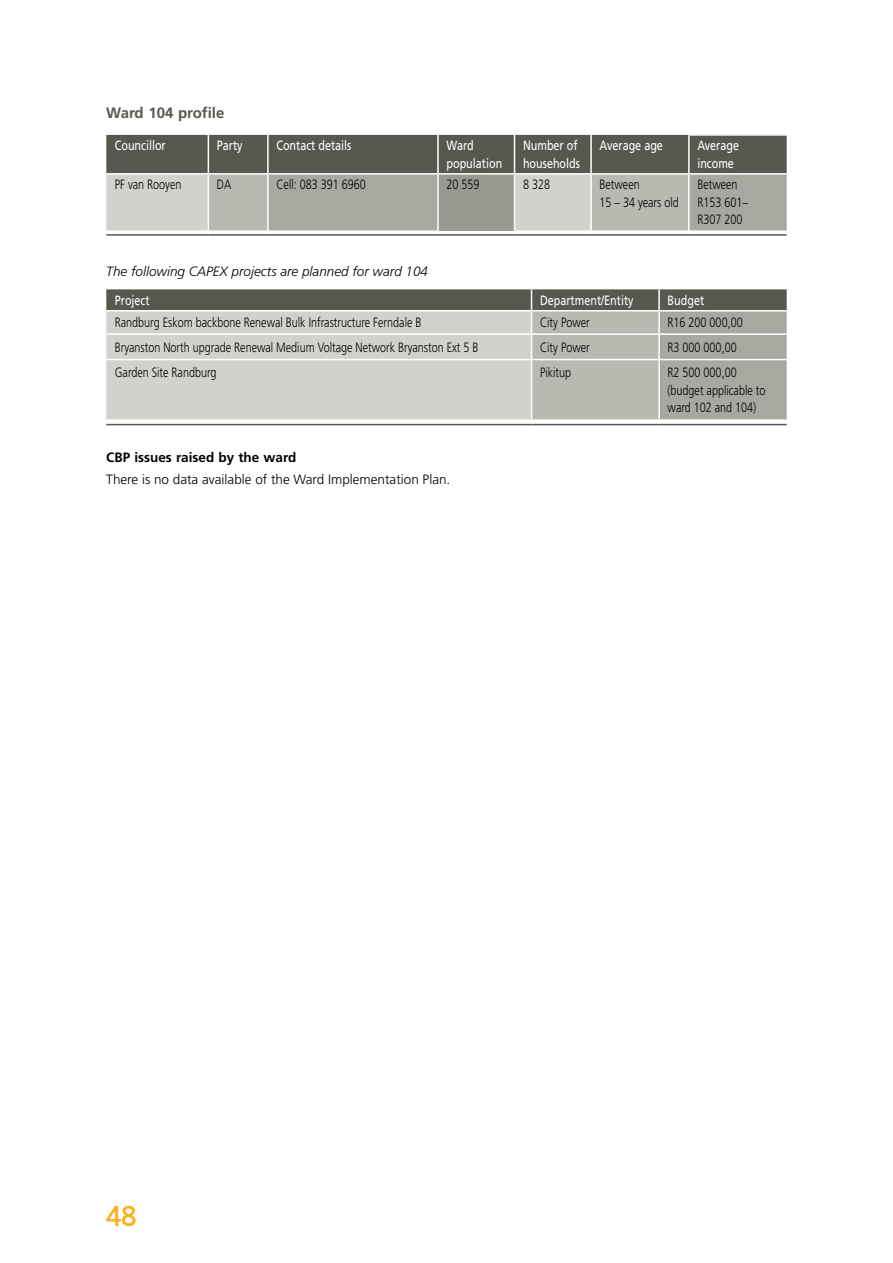
<style>
.page{position:relative;width:893px;height:1263px;background:#fff}
.page>*{position:absolute;margin:0;border:0;box-sizing:border-box;transform-origin:0 0}
.t1{font:300 27px "Frutiger";color:#fcaf17}
.t2{font:700 15px "Frutiger";color:#58584f}
.t3{font:300 13.5px/17.5px "Frutiger";color:#000;scale:.8 1}
.t4{font:13.5px/17.5px "Frutiger";color:#fff;scale:.8 1}
.t5{font:300 13.5px/21.6px "Frutiger";color:#000}
.t6{font:italic 300 13.5px/29.2px "Frutiger";color:#000}
.s1{font-weight:400;font-style:normal;color:#fff}
.s2{font-weight:700}
</style>
<div class="page">
<svg style="left:107px;top:1206px;width:28px;height:20px"></svg>
<hr style="left:106px;top:234px;width:102px;height:2px;background:#58584f">
<hr style="left:208px;top:234px;width:60px;height:2px;background:#58584f">
<hr style="left:268px;top:234px;width:170px;height:2px;background:#58584f">
<hr style="left:438px;top:234px;width:76px;height:2px;background:#58584f">
<hr style="left:514px;top:234px;width:77px;height:2px;background:#58584f">
<hr style="left:591px;top:234px;width:98px;height:2px;background:#58584f">
<svg style="left:106px;top:135px;width:681px;height:96px;background:#93938b"></svg>
<hr style="left:689px;top:234px;width:98px;height:2px;background:#58584f">
<svg style="left:106px;top:423px;width:681px;height:1px"></svg>
<svg style="left:106px;top:289px;width:681px;height:130px;background:#b5b5ae"></svg>
<hr style="left:658px;top:289px;width:2px;height:21px;background:#fff">
<hr style="left:106px;top:359px;width:425px;height:1px;background:#fff">
<hr style="left:531px;top:359px;width:128px;height:1px;background:#fff">
<hr style="left:659px;top:359px;width:128px;height:1px;background:#fff">
<hr style="left:106px;top:310px;width:425px;height:1px;background:#fff">
<hr style="left:531px;top:310px;width:128px;height:1px;background:#fff">
<hr style="left:659px;top:310px;width:128px;height:1px;background:#fff">
<hr style="left:106px;top:424px;width:425px;height:1px;background:#58584f">
<hr style="left:531px;top:424px;width:128px;height:1px;background:#58584f">
<hr style="left:659px;top:424px;width:128px;height:1px;background:#58584f">
<p class="t2" style="left:106px;top:104px;width:120px">Ward 104 profile</p>
<p class="t4" style="left:115px;top:137px;width:65px">Councillor</p>
<p class="t4" style="left:217px;top:137px;width:34px">Party</p>
<p class="t4" style="left:276px;top:137px;width:95px">Contact details</p>
<p class="t4" style="left:446px;top:137px;width:71px">Ward population</p>
<p class="t4" style="left:523px;top:137px;width:73px">Number of households</p>
<p class="t4" style="left:600px;top:137px;width:81px">Average age</p>
<p class="t4" style="left:697px;top:137px;width:54px">Average income</p>
<p class="t3" style="left:115px;top:176px;width:85px">PF van Rooyen</p>
<p class="t3" style="left:217px;top:176px;width:20px">DA</p>
<p class="t3" style="left:276px;top:176px;width:113px">Cell: 083 391 6960</p>
<p class="t3" style="left:446px;top:176px;width:43px">20 559</p>
<p class="t3" style="left:523px;top:176px;width:35px">8 328</p>
<p class="t3" style="left:600px;top:176px;width:101px">Between<br>15 – 34 years old</p>
<p class="t3" style="left:697px;top:176px;width:65px">Between<br>R153 601–<br>R307 200</p>
<p class="t6" style="left:115px;top:256px;width:315px;text-indent:-9px">The following CAPEX projects are planned for ward 104<br><span class="s1">Project</span></p>
<p class="t4" style="left:540px;top:291px;width:119px">Department/Entity</p>
<p class="t4" style="left:668px;top:291px;width:47px">Budget</p>
<p class="t3" style="left:115px;top:313px;width:385px">Randburg Eskom backbone Renewal Bulk Infrastructure Ferndale B</p>
<p class="t3" style="left:540px;top:313px;width:64px">City Power</p>
<p class="t3" style="left:668px;top:313px;width:95px">R16 200 000,00</p>
<p class="t3" style="left:115px;top:338px;width:456px">Bryanston North upgrade Renewal Medium Voltage Network Bryanston Ext 5 B</p>
<p class="t3" style="left:540px;top:338px;width:64px">City Power</p>
<p class="t3" style="left:668px;top:338px;width:88px">R3 000 000,00</p>
<p class="t3" style="left:115px;top:364px;width:129px">Garden Site Randburg</p>
<p class="t3" style="left:540px;top:364px;width:41px">Pikitup</p>
<p class="t3" style="left:668px;top:364px;width:124px">R2 500 000,00 (budget applicable to ward 102 and 104)</p>
<p class="t5" style="left:106px;top:446px;width:346px"><span class="s2">CBP issues raised by the ward<br></span>There is no data available of the Ward Implementation Plan.</p>
<p class="t1" style="left:106px;top:1201px;width:32px">48</p>
</div>
